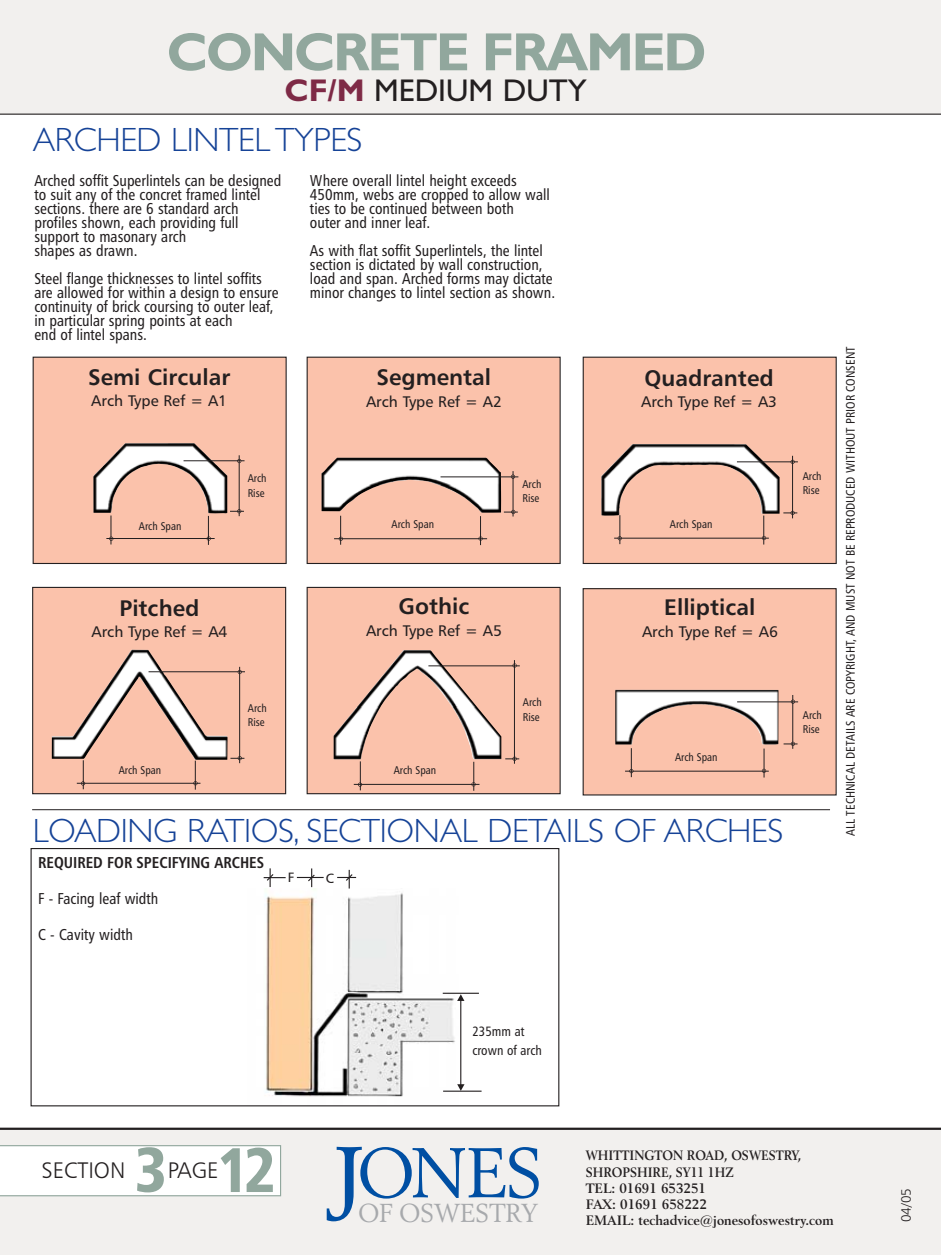
<style>
.page{position:relative;width:941px;height:1255px;background:#fff}
.page>*{position:absolute;margin:0;border:0;box-sizing:border-box;transform-origin:0 0}
.t1{font:69.98px "Revival 565 BT";color:#004fa3}
.t2{font:63px "Humanist 777 BT Black Condensed B";color:#91a79d}
.t3{font:700 54px "Gill Sans";letter-spacing:-.045em;color:#91a79d}
.t4{font:300 33.75px "Gill Sans";letter-spacing:-.01em;color:#164397}
.t5{font:31.5px "Gill Sans";color:#231f20}
.t6{font:25.88px "Revival 565 BT";letter-spacing:-.03em;color:#a7a9ac}
.t7{font:22.5px "Humanist 777 BT Bold B";color:#231f20}
.t8{font:22.5px "Humanist 777 BT Light B";color:#231f20}
.t9{font:15.75px/14.2px "Humanist 777 BT Roman Condensed B";color:#231f20}
.t10{font:15.75px "Humanist 777 BT Bold Condensed B";color:#231f20}
.t11{font:15.3px "Humanist 777 BT Roman B";color:#231f20}
.t12{font:700 13.5px/16.2px "Revival 565 BT";color:#231f20;scale:.9 1}
.t13{font:13.5px/18.9px "Humanist 777 BT Roman Condensed B";color:#231f20}
.t14{font:13.5px "Humanist 777 BT Light B";color:#231f20}
.t15{font:13.5px "Humanist 777 BT Roman B";color:#231f20}
.t16{font:12.38px "Humanist 777 BT Roman Condensed B";color:#231f20}
.t17{font:11.25px/14.4px "Humanist 777 BT Roman Condensed B";color:#231f20}
.s1{font-weight:700;color:#7e2a46}
.s2{font-size:103.27px}
</style>
<div class="page">
<div style="left:0;top:1128px;width:940px;height:126px;background:#f2f0ee"></div>
<div style="left:0;top:0;width:940px;height:114px;background:#f2f0ee"></div>
<hr style="left:0;top:1127px;width:940px;height:2px;background:#231f20">
<div style="left:0;top:1145px;width:281px;height:51px;background:#fff"></div>
<hr style="left:0;top:114px;width:940px;height:1px;background:#231f20">
<img style="left:265px;top:888px;width:193px;height:209px">
<div style="left:31px;top:848px;width:528px;height:258px;border:1px solid #231f20"></div>
<hr style="left:297px;top:876px;width:26px;height:2px;background:#231f20">
<svg style="left:263px;top:868px;width:22px;height:19px"></svg>
<svg style="left:307px;top:868px;width:9px;height:19px"></svg>
<svg style="left:337px;top:869px;width:19px;height:19px"></svg>
<hr style="left:442px;top:992px;width:37px;height:1px;background:#231f20">
<hr style="left:443px;top:1090px;width:38px;height:1px;background:#231f20">
<hr style="left:460px;top:999px;width:1px;height:87px;background:#231f20">
<svg style="left:457px;top:1084px;width:7px;height:6px"></svg>
<svg style="left:457px;top:994px;width:7px;height:6px"></svg>
<div style="left:33px;top:357px;width:253px;height:206px;background:#fbc2ab"></div>
<img style="left:93px;top:443px;width:134px;height:70px">
<div style="left:33px;top:356px;width:253px;height:208px;border:1px solid #231f20"></div>
<div style="left:307px;top:357px;width:253px;height:206px;background:#fbc2ab"></div>
<img style="left:321px;top:457px;width:180px;height:55px">
<div style="left:306px;top:356px;width:254px;height:208px;border:1px solid #231f20"></div>
<div style="left:583px;top:357px;width:253px;height:206px;background:#fbc2ab"></div>
<img style="left:601px;top:444px;width:178px;height:72px">
<div style="left:582px;top:356px;width:254px;height:208px;border:1px solid #231f20"></div>
<div style="left:33px;top:587px;width:252px;height:206px;background:#fbc2ab"></div>
<img style="left:52px;top:649px;width:176px;height:110px">
<div style="left:32px;top:587px;width:254px;height:207px;border:1px solid #231f20"></div>
<div style="left:307px;top:587px;width:253px;height:206px;background:#fbc2ab"></div>
<img style="left:333px;top:650px;width:168px;height:109px">
<div style="left:306px;top:587px;width:254px;height:207px;border:1px solid #231f20"></div>
<div style="left:583px;top:588px;width:252px;height:207px;background:#fbc2ab"></div>
<img style="left:615px;top:689px;width:163px;height:55px">
<hr style="left:106px;top:538px;width:108px;height:1px;background:#231f20">
<hr style="left:183px;top:460px;width:61px;height:1px;background:#231f20">
<hr style="left:239px;top:455px;width:1px;height:61px;background:#231f20">
<svg style="left:109px;top:515px;width:4px;height:29px"></svg>
<svg style="left:206px;top:516px;width:5px;height:29px"></svg>
<svg style="left:230px;top:509px;width:14px;height:4px"></svg>
<svg style="left:237px;top:459px;width:4px;height:4px"></svg>
<hr style="left:334px;top:538px;width:153px;height:1px;background:#231f20">
<hr style="left:440px;top:476px;width:78px;height:1px;background:#231f20">
<hr style="left:512px;top:471px;width:1px;height:45px;background:#231f20">
<svg style="left:338px;top:515px;width:5px;height:29px"></svg>
<svg style="left:478px;top:516px;width:4px;height:29px"></svg>
<svg style="left:503px;top:510px;width:14px;height:4px"></svg>
<svg style="left:510px;top:474px;width:5px;height:5px"></svg>
<hr style="left:614px;top:538px;width:154px;height:1px;background:#231f20">
<hr style="left:736px;top:461px;width:61px;height:1px;background:#231f20">
<hr style="left:792px;top:456px;width:1px;height:62px;background:#231f20">
<svg style="left:617px;top:515px;width:4px;height:29px"></svg>
<svg style="left:761px;top:515px;width:5px;height:29px"></svg>
<svg style="left:783px;top:510px;width:14px;height:5px"></svg>
<svg style="left:790px;top:459px;width:4px;height:5px"></svg>
<hr style="left:625px;top:770px;width:143px;height:1px;background:#231f20">
<hr style="left:737px;top:701px;width:60px;height:1px;background:#231f20">
<hr style="left:792px;top:695px;width:1px;height:53px;background:#231f20">
<svg style="left:629px;top:748px;width:4px;height:29px"></svg>
<svg style="left:761px;top:748px;width:5px;height:29px"></svg>
<svg style="left:783px;top:741px;width:14px;height:5px"></svg>
<svg style="left:790px;top:699px;width:4px;height:5px"></svg>
<hr style="left:353px;top:784px;width:126px;height:1px;background:#231f20">
<hr style="left:428px;top:665px;width:91px;height:1px;background:#231f20">
<hr style="left:514px;top:660px;width:1px;height:103px;background:#231f20">
<svg style="left:358px;top:761px;width:4px;height:29px"></svg>
<svg style="left:471px;top:761px;width:4px;height:29px"></svg>
<svg style="left:505px;top:756px;width:14px;height:4px"></svg>
<hr style="left:77px;top:782px;width:123px;height:1px;background:#231f20">
<hr style="left:148px;top:671px;width:97px;height:1px;background:#231f20">
<hr style="left:239px;top:666px;width:1px;height:97px;background:#231f20">
<svg style="left:81px;top:760px;width:4px;height:29px"></svg>
<svg style="left:193px;top:760px;width:4px;height:29px"></svg>
<svg style="left:230px;top:756px;width:14px;height:4px"></svg>
<svg style="left:237px;top:670px;width:5px;height:4px"></svg>
<hr style="left:32px;top:809px;width:797px;height:1px;background:#231f20">
<h3 class="t3" style="left:166px;top:33px;width:541px">CONCRETE FRAMED</h3>
<h3 class="t5" style="left:284px;top:79px;width:304px"><span class="s1">CF/M</span> MEDIUM DUTY</h3>
<h3 class="t4" style="left:33px;top:128px;width:331px">ARCHED LINTEL TYPES</h3>
<p class="t9" style="left:34px;top:174px;width:248px">Arched soffit Superlintels can be designed to suit any of the concret framed lintel sections. there are 6 standard arch profiles shown, each providing full support to masonary arch<br>shapes as drawn.</p>
<p class="t9" style="left:34px;top:273px;width:246px">Steel flange thicknesses to lintel soffits are allowed for within a design to ensure continuity of brick coursing to outer leaf, in particular spring points at each<br>end of lintel spans.</p>
<h3 class="t7" style="left:88px;top:368px;width:144px">Semi Circular</h3>
<p class="t11" style="left:91px;top:395px;width:137px">Arch Type Ref = A1</p>
<p class="t17" style="left:139px;top:520px;width:44px">Arch Span</p>
<p class="t17" style="left:248px;top:472px;width:20px">Arch<br>Rise</p>
<h3 class="t7" style="left:119px;top:598px;width:81px">Pitched</h3>
<p class="t11" style="left:91px;top:626px;width:137px">Arch Type Ref = A4</p>
<p class="t9" style="left:310px;top:174px;width:241px">Where overall lintel height exceeds<br>450mm, webs are cropped to allow wall ties to be continued between both<br>outer and inner leaf.</p>
<p class="t9" style="left:310px;top:245px;width:247px">As with flat soffit Superlintels, the lintel section is dictated by wall construction, load and span. Arched forms may dictate minor changes to lintel section as shown.</p>
<h3 class="t7" style="left:376px;top:368px;width:116px">Segmental</h3>
<p class="t11" style="left:366px;top:395px;width:137px">Arch Type Ref = A2</p>
<h3 class="t7" style="left:644px;top:369px;width:131px">Quadranted</h3>
<p class="t11" style="left:641px;top:396px;width:137px">Arch Type Ref = A3</p>
<p class="t17" style="left:522px;top:477px;width:20px">Arch<br>Rise</p>
<p class="t17" style="left:802px;top:470px;width:20px">Arch<br>Rise</p>
<p class="t17" style="left:391px;top:518px;width:44px">Arch Span</p>
<p class="t17" style="left:669px;top:518px;width:44px">Arch Span</p>
<h3 class="t7" style="left:398px;top:597px;width:72px">Gothic</h3>
<p class="t11" style="left:366px;top:624px;width:137px">Arch Type Ref = A5</p>
<h3 class="t7" style="left:664px;top:598px;width:93px">Elliptical</h3>
<p class="t11" style="left:641px;top:625px;width:137px">Arch Type Ref = A6</p>
<p class="t17" style="left:248px;top:701px;width:20px">Arch<br>Rise</p>
<p class="t17" style="left:522px;top:696px;width:20px">Arch<br>Rise</p>
<p class="t17" style="left:119px;top:763px;width:44px">Arch Span</p>
<p class="t17" style="left:393px;top:764px;width:44px">Arch Span</p>
<p class="t17" style="left:675px;top:750px;width:44px">Arch Span</p>
<h3 class="t4" style="left:33px;top:818px;width:751px">LOADING RATIOS, SECTIONAL DETAILS OF ARCHES</h3>
<p class="t10" style="left:38px;top:856px;width:227px">REQUIRED FOR SPECIFYING ARCHES</p>
<p class="t9" style="left:38px;top:892px;width:122px">F - Facing leaf width</p>
<p class="t9" style="left:38px;top:928px;width:96px">C - Cavity width</p>
<p class="t15" style="left:288px;top:872px;width:8px">F</p>
<p class="t15" style="left:326px;top:873px;width:10px">C</p>
<p class="t17" style="left:802px;top:708px;width:20px">Arch<br>Rise</p>
<p class="t16" style="left:845px;top:835px;width:490px;rotate:-90deg">ALL TECHNICAL DETAILS ARE COPYRIGHT, AND MUST NOT BE REPRODUCED WITHOUT PRIOR CONSENT</p>
<p class="t13" style="left:472px;top:1023px;width:71px">235mm at crown of arch</p>
<h3 class="t8" style="left:42px;top:1160px;width:85px">SECTION</h3>
<h2 class="t2" style="left:135px;top:1144px;width:35px">3</h2>
<h2 class="t2" style="left:217px;top:1144px;width:61px">12</h2>
<h3 class="t8" style="left:168px;top:1160px;width:52px">PAGE</h3>
<h1 class="t1" style="left:326px;top:1140px;width:220px"><span class="s2">J</span>ONES</h1>
<h3 class="t6" style="left:358px;top:1200px;width:181px">OF OSWESTRY</h3>
<p class="t12" style="left:585px;top:1148px;width:277px">WHITTINGTON ROAD, OSWESTRY,<br>SHROPSHIRE, SY11 1HZ<br>TEL: 01691 653251<br>FAX: 01691 658222<br>EMAIL: techadvice@jonesofoswestry.com</p>
<p class="t14" style="left:900px;top:1222px;width:35px;rotate:-90deg">04/05</p>
</div>
